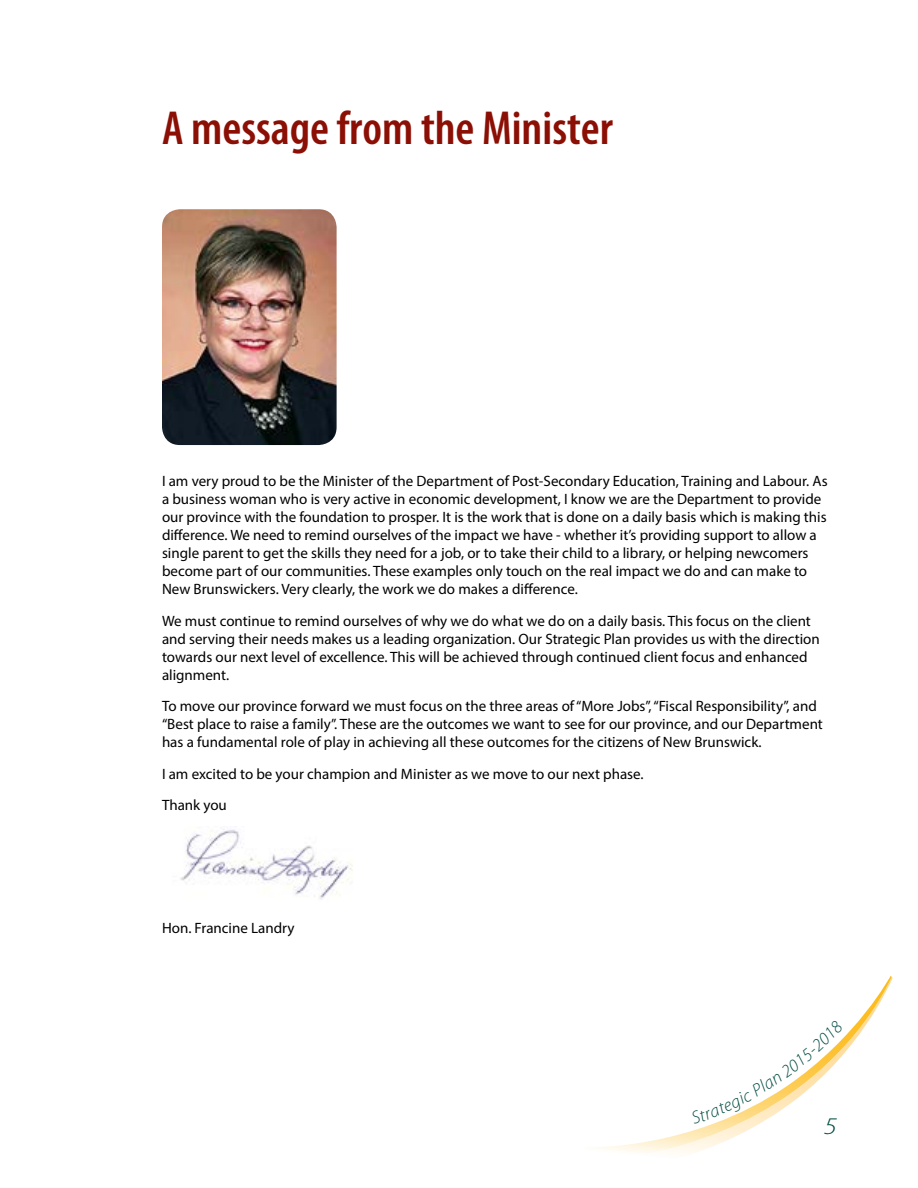
<style>
.page{position:relative;width:918px;height:1188px;background:#fff}
.page>*{position:absolute;margin:0;border:0;box-sizing:border-box;transform-origin:0 0}
.Grands_titres{font:600 condensed 48px "Myriad Pro";color:#8b0f04}
.t1{font:italic 300 24px "Myriad Pro";color:#004d43;scale:1.2 1}
.texte_principal{font:15px/18px "Myriad Pro";color:#000}
</style>
<div class="page">
<svg style="left:595px;top:975px;width:298px;height:179px"></svg>
<img style="left:180px;top:826px;width:173px;height:73px">
<img style="left:162px;top:209px;width:175px;height:236px">
<svg style="left:690px;top:1020px;width:153px;height:105px"></svg>
<p class="Grands_titres" style="left:162px;top:102px;width:452px">A message from the Minister</p>
<p class="texte_principal" style="left:162px;top:472px;width:667px">I am very proud to be the Minister of the Department of Post-Secondary Education, Training and Labour. As a business woman who is very active in economic development, I know we are the Department to provide our province with the foundation to prosper. It is the work that is done on a daily basis which is making this difference. We need to remind ourselves of the impact we have - whether it’s providing support to allow a single parent to get the skills they need for a job, or to take their child to a library, or helping newcomers become part of our communities. These examples only touch on the real impact we do and can make to New Brunswickers. Very clearly, the work we do makes a difference.</p>
<p class="texte_principal" style="left:162px;top:611px;width:659px">We must continue to remind ourselves of why we do what we do on a daily basis. This focus on the client and serving their needs makes us a leading organization. Our Strategic Plan provides us with the direction towards our next level of excellence. This will be achieved through continued client focus and enhanced alignment.</p>
<p class="texte_principal" style="left:162px;top:697px;width:662px">To move our province forward we must focus on the three areas of “More Jobs”, “Fiscal Responsibility”, and “Best place to raise a family”. These are the outcomes we want to see for our province, and our Department has a fundamental role of play in achieving all these outcomes for the citizens of New Brunswick.</p>
<p class="texte_principal" style="left:162px;top:764px;width:483px">I am excited to be your champion and Minister as we move to our next phase.</p>
<p class="texte_principal" style="left:162px;top:796px;width:66px">Thank you</p>
<p class="texte_principal" style="left:162px;top:918px;width:134px">Hon. Francine Landry</p>
<h2 class="t1" style="left:824px;top:1112px;width:13px">5</h2>
</div>
